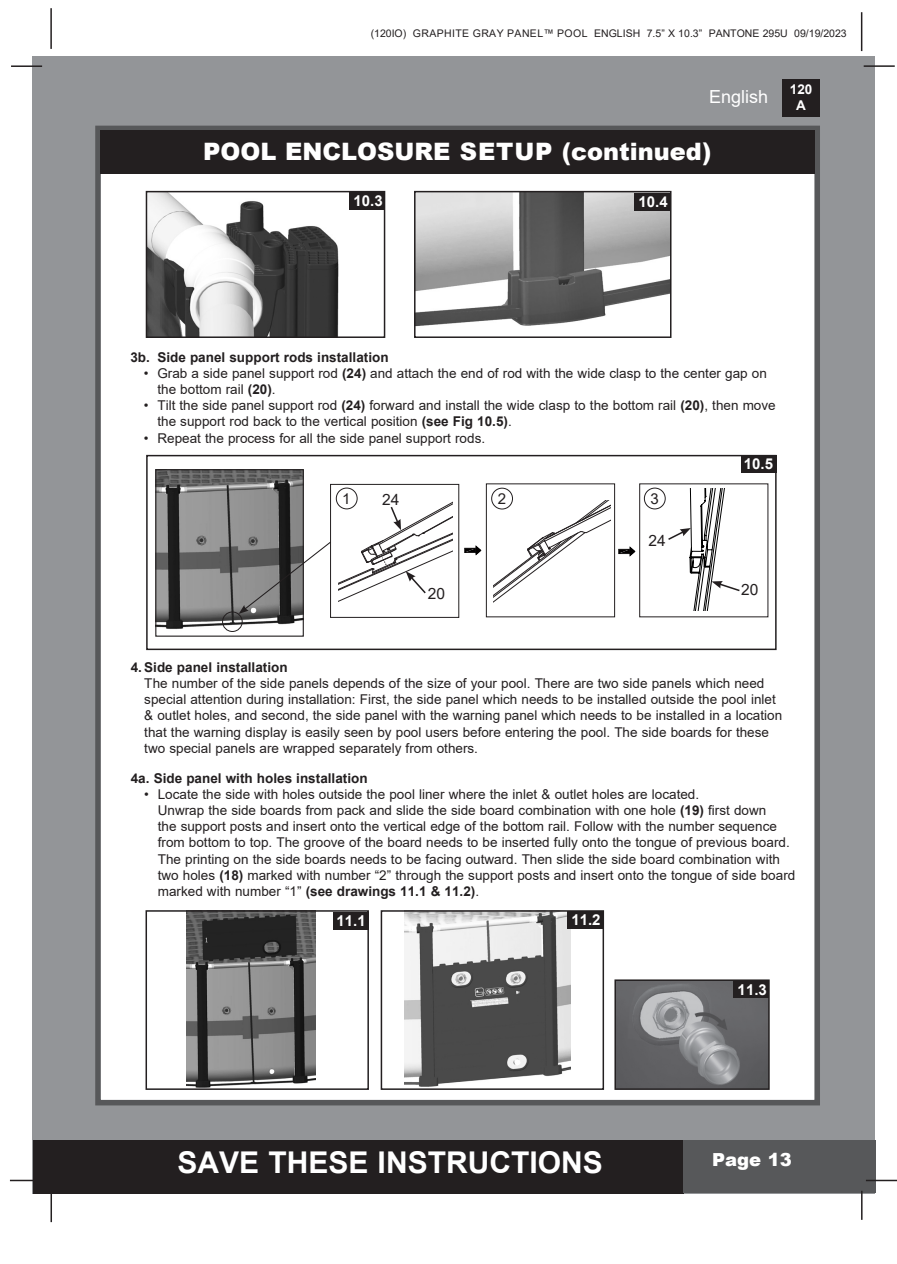
<style>
.page{position:relative;width:897px;height:1264px;background:#fff}
.page>*{position:absolute;margin:0;border:0;box-sizing:border-box;transform-origin:0 0}
.t1{font:700 30px "Arial";color:#fff}
.t2{font:900 24px "Arial";color:#fff}
.t3{font:18px "Arial";color:#fff}
.t4{font:900 18px "Arial";color:#fff}
.t5{font:15.45px "Arial";color:#231f20}
.t6{font:700 15px "Arial";color:#fff}
.t7{font:15px "Arial";color:#231f20}
.t8{font:13.5px/16.2px "Arial";color:#231f20}
.t9{font:700 13.5px "Arial";color:#231f20}
.t10{font:700 13.5px/16.2px "Arial";color:#fff;text-align:center}
.t11{font:10.5px "Arial";color:#231f20}
.s1{font-weight:700}
.s2{font-weight:400}
</style>
<div class="page">
<div style="left:33px;top:56px;width:842px;height:1137px;background:#939598"></div>
<div style="left:782px;top:79px;width:37px;height:38px;background:#231f20"></div>
<hr style="left:863px;top:65px;width:31px;height:2px;background:#231f20">
<hr style="left:50px;top:8px;width:2px;height:41px;background:#231f20">
<hr style="left:860px;top:12px;width:2px;height:39px;background:#231f20">
<div style="left:33px;top:1140px;width:650px;height:53px;background:#231f20"></div>
<div style="left:682px;top:1140px;width:193px;height:53px;background:#57585a"></div>
<hr style="left:865px;top:1179px;width:31px;height:2px;background:#231f20">
<hr style="left:860px;top:1190px;width:2px;height:29px;background:#231f20">
<hr style="left:50px;top:1191px;width:2px;height:31px;background:#231f20">
<hr style="left:10px;top:1179px;width:31px;height:2px;background:#231f20">
<hr style="left:11px;top:65px;width:31px;height:2px;background:#231f20">
<div style="left:95px;top:126px;width:724px;height:979px;background:#fff;border:6px solid #57585a"></div>
<div style="left:100px;top:130px;width:715px;height:44px;background:#231f20"></div>
<img style="left:149px;top:194px;width:190px;height:141px">
<div style="left:146px;top:191px;width:239px;height:147px;border:2px solid #231f20"></div>
<div style="left:349px;top:192px;width:36px;height:18px;background:#231f20"></div>
<img style="left:417px;top:194px;width:251px;height:132px">
<div style="left:414px;top:191px;width:257px;height:147px;border:2px solid #231f20"></div>
<div style="left:634px;top:193px;width:35px;height:17px;background:#231f20"></div>
<img style="left:187px;top:913px;width:129px;height:174px">
<div style="left:145px;top:910px;width:224px;height:180px;border:2px solid #231f20"></div>
<div style="left:333px;top:911px;width:36px;height:18px;background:#231f20"></div>
<img style="left:404px;top:913px;width:166px;height:174px">
<div style="left:380px;top:910px;width:224px;height:180px;border:2px solid #231f20"></div>
<div style="left:567px;top:911px;width:35px;height:18px;background:#231f20"></div>
<img style="left:617px;top:982px;width:149px;height:105px">
<div style="left:614px;top:979px;width:155px;height:111px;border:2px solid #231f20"></div>
<div style="left:733px;top:980px;width:35px;height:18px;background:#231f20"></div>
<div style="left:146px;top:455px;width:630px;height:195px;border:2px solid #231f20"></div>
<div style="left:740px;top:455px;width:36px;height:18px;background:#231f20"></div>
<svg style="left:464px;top:545px;width:17px;height:10px"></svg>
<svg style="left:618px;top:546px;width:17px;height:10px"></svg>
<img style="left:157px;top:471px;width:145px;height:161px">
<div style="left:155px;top:469px;width:149px;height:168px;border:1px solid #231f20"></div>
<div style="left:222px;top:612px;width:20px;height:20px;border:1px solid #231f20;border-radius:50%"></div>
<svg style="left:239px;top:540px;width:91px;height:74px"></svg>
<div style="left:330px;top:484px;width:129px;height:134px;border:1px solid #231f20"></div>
<svg style="left:338px;top:499px;width:114px;height:103px"></svg>
<div style="left:336px;top:488px;width:21px;height:21px;border:1px solid #231f20;border-radius:50%"></div>
<div style="left:486px;top:483px;width:129px;height:134px;border:1px solid #231f20"></div>
<div style="left:491px;top:488px;width:22px;height:21px;border:1px solid #231f20;border-radius:50%"></div>
<svg style="left:494px;top:501px;width:116px;height:101px"></svg>
<div style="left:644px;top:488px;width:21px;height:21px;border:1px solid #231f20;border-radius:50%"></div>
<svg style="left:668px;top:488px;width:72px;height:122px"></svg>
<p class="t11" style="left:370px;top:26px;width:477px">(120IO) GRAPHITE GRAY PANEL™ POOL ENGLISH 7.5” X 10.3” PANTONE 295U 09/19/2023</p>
<h3 class="t3" style="left:709px;top:84px;width:61px">English</h3>
<p class="t2" style="left:203px;top:134px;width:509px">POOL ENCLOSURE SETUP (continued)</p>
<p class="t6" style="left:353px;top:190px;width:31px">10.3</p>
<p class="t6" style="left:638px;top:191px;width:31px">10.4</p>
<p class="t10" style="left:789px;top:81px;width:24px">120<br>A</p>
<p class="t9" style="left:130px;top:347px;width:260px">3b. Side panel support rods installation</p>
<p class="t8" style="left:157px;top:365px;width:611px;text-indent:-14px">• Grab a side panel support rod <span class="s1">(24)</span> and attach the end of rod with the wide clasp to the center gap on the bottom rail <span class="s1">(20)</span>.</p>
<p class="t8" style="left:157px;top:397px;width:619px;text-indent:-14px">• Tilt the side panel support rod <span class="s1">(24)</span> forward and install the wide clasp to the bottom rail <span class="s1">(20)</span>, then move the support rod back to the vertical position <span class="s1">(see Fig 10.5)</span>.</p>
<p class="t8" style="left:144px;top:430px;width:343px">• Repeat the process for all the side panel support rods.</p>
<p class="t6" style="left:743px;top:453px;width:31px">10.5</p>
<p class="t5" style="left:382px;top:489px;width:19px">24</p>
<p class="t7" style="left:342px;top:488px;width:10px">1</p>
<p class="t7" style="left:497px;top:488px;width:10px">2</p>
<p class="t7" style="left:650px;top:488px;width:10px">3</p>
<p class="t5" style="left:648px;top:530px;width:19px">24</p>
<p class="t5" style="left:428px;top:583px;width:19px">20</p>
<p class="t5" style="left:741px;top:579px;width:19px">20</p>
<p class="t9" style="left:131px;top:657px;width:158px">4. Side panel installation</p>
<p class="t8" style="left:144px;top:675px;width:621px">The number of the side panels depends of the size of your pool. There are two side panels which need</p>
<p class="t8" style="left:144px;top:691px;width:633px">special attention during installation: First, the side panel which needs to be installed outside the pool inlet</p>
<p class="t8" style="left:144px;top:707px;width:639px">&amp; outlet holes, and second, the side panel with the warning panel which needs to be installed in a location</p>
<p class="t8" style="left:144px;top:723px;width:626px">that the warning display is easily seen by pool users before entering the pool. The side boards for these</p>
<p class="t8" style="left:144px;top:740px;width:335px">two special panels are wrapped separately from others.</p>
<p class="t9" style="left:131px;top:768px;width:238px">4a. Side panel with holes installation</p>
<p class="t8" style="left:144px;top:786px;width:556px">• Locate the side with holes outside the pool liner where the inlet &amp; outlet holes are located.</p>
<p class="t8" style="left:158px;top:802px;width:610px">Unwrap the side boards from pack and slide the side board combination with one hole <span class="s1">(19)</span> first down</p>
<p class="t8" style="left:158px;top:818px;width:620px">the support posts and insert onto the vertical edge of the bottom rail. Follow with the number sequence</p>
<p class="t8" style="left:158px;top:834px;width:633px">from bottom to top. The groove of the board needs to be inserted fully onto the tongue of previous board.</p>
<p class="t8" style="left:158px;top:850px;width:623px">The printing on the side boards needs to be facing outward. Then slide the side board combination with</p>
<p class="t8" style="left:158px;top:867px;width:639px">two holes <span class="s1">(18)</span> marked with number “2” through the support posts and insert onto the tongue of side board</p>
<p class="t9" style="left:158px;top:881px;width:323px"><span class="s2">marked with number “1”</span> (see drawings 11.1 &amp; 11.2)<span class="s2">.</span></p>
<p class="t6" style="left:336px;top:910px;width:31px">11.1</p>
<p class="t6" style="left:571px;top:909px;width:31px">11.2</p>
<h1 class="t1" style="left:177px;top:1141px;width:427px">SAVE THESE INSTRUCTIONS</h1>
<p class="t6" style="left:737px;top:978px;width:31px">11.3</p>
<h3 class="t4" style="left:712px;top:1146px;width:81px">Page 13</h3>
</div>
